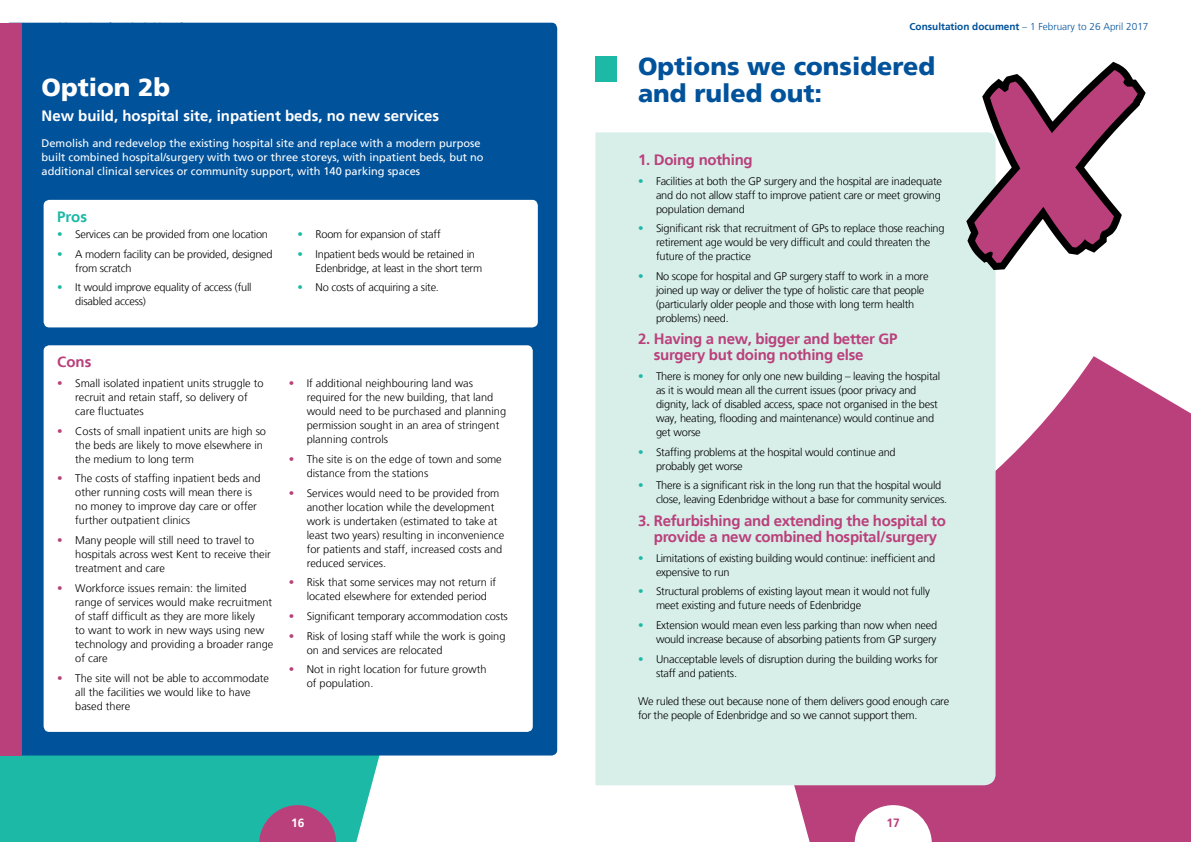
<style>
.page{position:relative;width:1191px;height:842px;background:#fff}
.page>*{position:absolute;margin:0;border:0;box-sizing:border-box;transform-origin:0 0}
.t1{font:900 25px/27px "Frutiger LT";color:#00529b}
.t2{font:900 25px "Frutiger LT";color:#fff}
.t3{font:700 15px/16px "Frutiger LT";letter-spacing:-.02em;color:#ba407b}
.t4{font:700 15px "Frutiger LT";color:#fff}
.t5{font:700 15px "Frutiger LT";color:#1cb9a7}
.t6{font:700 12px "Frutiger LT";color:#ba407b}
.t7{font:700 12px "Frutiger LT";color:#fff}
.t8{font:300 11px/14px "Frutiger LT";letter-spacing:-.02em;color:#000}
.t9{font:300 11px/14px "Frutiger LT";color:#000}
.t10{font:11px/14px "Frutiger LT";color:#fff}
.t11{font:300 10px "Frutiger LT";color:#00529b}
.s1{color:#1cb9a7}
.s2{color:#ba407b}
.s3{font-weight:700}
</style>
<div class="page">
<svg style="left:747px;top:356px;width:444px;height:486px;background:#c1568a"></svg>
<div style="left:595px;top:132px;width:400px;height:653px;background:#d7eee9"></div>
<svg style="left:0;top:755px;width:427px;height:87px;background:#3dc2b3"></svg>
<div style="left:4px;top:23px;width:553px;height:732px;background:#00529b;border-radius:6px"></div>
<div style="left:0;top:23px;width:21px;height:732px;background:#ba407b"></div>
<div style="left:44px;top:345px;width:489px;height:387px;background:#fff;border-radius:6px"></div>
<div style="left:44px;top:200px;width:494px;height:127px;background:#fff;border-radius:6px"></div>
<div style="left:595px;top:57px;width:22px;height:25px;background:#1cb9a7"></div>
<svg style="left:957px;top:61px;width:189px;height:216px"></svg>
<svg style="left:854px;top:805px;width:77px;height:37px"></svg>
<svg style="left:259px;top:805px;width:77px;height:37px;background:#965b84"></svg>
<svg style="left:974px;top:67px;width:163px;height:196px"></svg>
<h1 class="t2" style="left:42px;top:72px;width:130px">Option 2b</h1>
<h2 class="t4" style="left:42px;top:107px;width:399px">New build, hospital site, inpatient beds, no new services</h2>
<p class="t10" style="left:42px;top:136px;width:443px">Demolish and redevelop the existing hospital site and replace with a modern purpose built combined hospital/surgery with two or three storeys, with inpatient beds, but no additional clinical services or community support, with 140 parking spaces</p>
<h2 class="t5" style="left:57px;top:208px;width:31px">Pros</h2>
<p class="t8" style="left:57px;top:227px;width:212px"><span class="s1">•</span> Services can be provided from one location</p>
<p class="t8" style="left:75px;top:247px;width:199px;text-indent:-18px"><span class="s1">•</span> A modern facility can be provided, designed from scratch</p>
<p class="t8" style="left:75px;top:281px;width:178px;text-indent:-18px"><span class="s1">•</span> It would improve equality of access (full disabled access)</p>
<p class="t8" style="left:297px;top:227px;width:145px"><span class="s1">•</span> Room for expansion of staff</p>
<p class="t8" style="left:315px;top:247px;width:168px;text-indent:-18px"><span class="s1">•</span> Inpatient beds would be retained in<br>Edenbridge, at least in the short term</p>
<p class="t8" style="left:297px;top:281px;width:143px"><span class="s1">•</span> No costs of acquiring a site.</p>
<h2 class="t3" style="left:57px;top:354px;width:36px">Cons</h2>
<p class="t9" style="left:75px;top:376px;width:190px;text-indent:-18px"><span class="s2">•</span> Small isolated inpatient units struggle to recruit and retain staff, so delivery of care fluctuates</p>
<p class="t9" style="left:75px;top:424px;width:192px;text-indent:-18px"><span class="s2">•</span> Costs of small inpatient units are high so the beds are likely to move elsewhere in the medium to long term</p>
<p class="t9" style="left:75px;top:472px;width:187px;text-indent:-18px"><span class="s2">•</span> The costs of staffing inpatient beds and other running costs will mean there is no money to improve day care or offer further outpatient clinics</p>
<p class="t9" style="left:75px;top:533px;width:197px;text-indent:-18px"><span class="s2">•</span> Many people will still need to travel to hospitals across west Kent to receive their treatment and care</p>
<p class="t9" style="left:75px;top:581px;width:200px;text-indent:-18px"><span class="s2">•</span> Workforce issues remain: the limited range of services would make recruitment of staff difficult as they are more likely<br>to want to work in new ways using new technology and providing a broader range of care</p>
<p class="t9" style="left:75px;top:671px;width:195px;text-indent:-18px"><span class="s2">•</span> The site will not be able to accommodate all the facilities we would like to have based there</p>
<p class="t9" style="left:307px;top:376px;width:201px;text-indent:-18px"><span class="s2">•</span> If additional neighbouring land was required for the new building, that land would need to be purchased and planning permission sought in an area of stringent planning controls</p>
<p class="t9" style="left:307px;top:452px;width:197px;text-indent:-18px"><span class="s2">•</span> The site is on the edge of town and some distance from the stations</p>
<p class="t9" style="left:307px;top:486px;width:199px;text-indent:-18px"><span class="s2">•</span> Services would need to be provided from another location while the development work is undertaken (estimated to take at least two years) resulting in inconvenience for patients and staff, increased costs and reduced services.</p>
<p class="t9" style="left:307px;top:576px;width:191px;text-indent:-18px"><span class="s2">•</span> Risk that some services may not return if located elsewhere for extended period</p>
<p class="t8" style="left:289px;top:609px;width:221px"><span class="s2">•</span> Significant temporary accommodation costs</p>
<p class="t9" style="left:307px;top:629px;width:200px;text-indent:-18px"><span class="s2">•</span> Risk of losing staff while the work is going on and services are relocated</p>
<p class="t9" style="left:307px;top:663px;width:181px;text-indent:-18px"><span class="s2">•</span> Not in right location for future growth of population.</p>
<p class="t7" style="left:291px;top:815px;width:15px">16</p>
<p class="t11" style="left:909px;top:21px;width:240px"><span class="s3">Consultation document</span> – 1 February to 26 April 2017</p>
<h1 class="t1" style="left:638px;top:53px;width:298px">Options we considered and ruled out:</h1>
<h2 class="t3" style="left:638px;top:152px;width:116px">1. Doing nothing</h2>
<p class="t8" style="left:656px;top:174px;width:288px;text-align:justify;text-indent:-18px"><span class="s1">•</span> Facilities at both the GP surgery and the hospital are inadequate and do not allow staff to improve patient care or meet growing population demand</p>
<p class="t8" style="left:656px;top:222px;width:290px;text-indent:-18px"><span class="s1">•</span> Significant risk that recruitment of GPs to replace those reaching retirement age would be very difficult and could threaten the future of the practice</p>
<p class="t8" style="left:656px;top:269px;width:274px;text-indent:-18px"><span class="s1">•</span> No scope for hospital and GP surgery staff to work in a more joined up way or deliver the type of holistic care that people (particularly older people and those with long term health problems) need.</p>
<h2 class="t3" style="left:654px;top:331px;width:245px;text-indent:-16px">2. Having a new, bigger and better GP surgery but doing nothing else</h2>
<p class="t8" style="left:656px;top:369px;width:286px;text-indent:-18px"><span class="s1">•</span> There is money for only one new building – leaving the hospital as it is would mean all the current issues (poor privacy and dignity, lack of disabled access, space not organised in the best way, heating, flooding and maintenance) would continue and get worse</p>
<p class="t8" style="left:656px;top:445px;width:241px;text-indent:-18px"><span class="s1">•</span> Staffing problems at the hospital would continue and probably get worse</p>
<p class="t8" style="left:656px;top:479px;width:293px;text-indent:-18px"><span class="s1">•</span> There is a significant risk in the long run that the hospital would close, leaving Edenbridge without a base for community services.</p>
<h2 class="t3" style="left:638px;top:513px;width:309px;text-align:center">3. Refurbishing and extending the hospital to provide a new combined hospital/surgery</h2>
<p class="t8" style="left:656px;top:551px;width:281px;text-indent:-18px"><span class="s1">•</span> Limitations of existing building would continue: inefficient and expensive to run</p>
<p class="t8" style="left:656px;top:585px;width:275px;text-indent:-18px"><span class="s1">•</span> Structural problems of existing layout mean it would not fully meet existing and future needs of Edenbridge</p>
<p class="t8" style="left:638px;top:618px;width:301px;text-align:right"><span class="s1">•</span> Extension would mean even less parking than now when need would increase because of absorbing patients from GP surgery</p>
<p class="t8" style="left:656px;top:652px;width:283px;text-indent:-18px"><span class="s1">•</span> Unacceptable levels of disruption during the building works for staff and patients.</p>
<p class="t8" style="left:638px;top:694px;width:313px">We ruled these out because none of them delivers good enough care for the people of Edenbridge and so we cannot support them.</p>
<p class="t6" style="left:886px;top:815px;width:15px">17</p>
</div>
